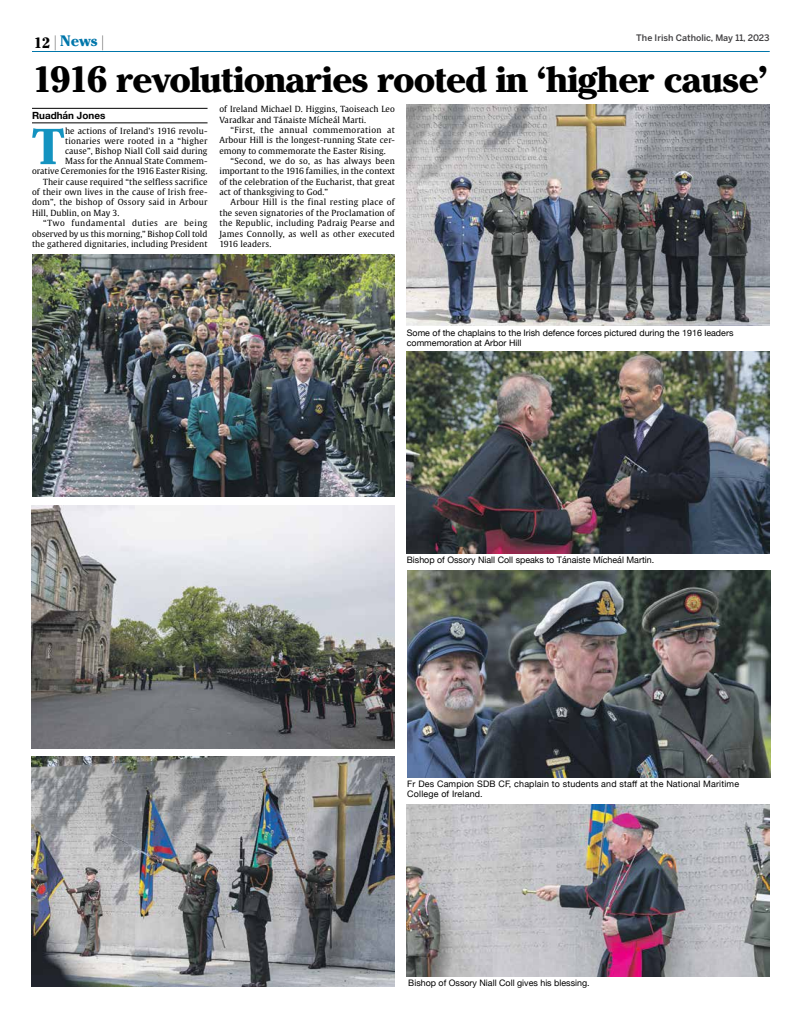
<style>
.page{position:relative;width:808px;height:1021px;background:#fff}
.page>*{position:absolute;margin:0;border:0;box-sizing:border-box;transform-origin:0 0}
.t1{font:700 expanded 53px "Criterion URWTOT";color:#1493c0}
.t2{font:700 expanded 38.6px "Criterion URWTOT";letter-spacing:-.02em;color:#000}
.t3{font:700 expanded 15.8px "Criterion URWTOT";letter-spacing:-.01em;color:#0076aa}
.t4{font:700 9.9px "Helvetica Neue";color:#000}
.t5{font:8.9px/9.9px "Helvetica Neue";color:#000}
.t6{font:8.9px/9.9px "Helvetica Neue";letter-spacing:.02em;color:#000}
.t7{font:500 8.9px "Benton Sans";color:#414042}
.t8{font:8.4px/10.4px "Gulliver";letter-spacing:.01em;color:#000;text-align:justify}
.t9{font:8.4px "Gulliver";letter-spacing:.05em;color:#000}
.s1{color:#000}
.s2{font-family:"Helvetica LT";font-weight:400;font-stretch:normal;font-size:14.8px;color:#000}
.s3{font-family:"Helvetica LT";font-weight:400;font-stretch:normal;color:#fff}
</style>
<div class="page">
<hr style="left:32px;top:51px;width:738px;height:1px;background:#0076aa">
<hr style="left:32px;top:108px;width:176px;height:1px;background:#000">
<hr style="left:32px;top:123px;width:176px;height:1px;background:#000">
<img style="left:407px;top:105px;width:363px;height:220px">
<img style="left:407px;top:352px;width:363px;height:201px">
<img style="left:407px;top:570px;width:363px;height:207px">
<img style="left:407px;top:804px;width:363px;height:172px">
<img style="left:32px;top:255px;width:363px;height:242px">
<img style="left:32px;top:756px;width:363px;height:230px">
<img style="left:32px;top:506px;width:363px;height:242px">
<h3 class="t3" style="left:34px;top:32px;width:75px"><span class="s1">12</span> <span class="s2">|</span> News <span class="s2">|</span><span class="s3">|</span></h3>
<p class="t7" style="left:636px;top:33px;width:135px">The Irish Catholic, May 11, 2023</p>
<h2 class="t2" style="left:32px;top:56px;width:738px">1916 revolutionaries rooted in ‘higher cause’</h2>
<p class="t4" style="left:32px;top:107px;width:75px">Ruadhán Jones</p>
<h1 class="t1" style="left:32px;top:114px;width:34px">T</h1>
<p class="t8" style="left:65px;top:126px;width:144px">he actions of Ireland’s 1916 revolu-</p>
<p class="t8" style="left:219px;top:104px;width:177px">of Ireland Michael D. Higgins, Taoiseach Leo<br>Varadkar and Tánaiste Mícheál Marti.</p>
<p class="t8" style="left:219px;top:125px;width:177px;text-indent:11px">“First, the annual commemoration at Arbour Hill is the longest-running State cer&shy;emony to commemorate the Easter Rising.</p>
<p class="t8" style="left:219px;top:156px;width:177px;text-indent:11px">“Second, we do so, as has always been important to the 1916 families, in the context of the celebration of the Eucharist, that great act of thanksgiving to God.”</p>
<p class="t8" style="left:219px;top:197px;width:177px;text-indent:11px">Arbour Hill is the final resting place of the seven signatories of the Proclamation of the Republic, including Padraig Pearse and James Connolly, as well as other executed 1916 leaders.</p>
<p class="t8" style="left:65px;top:136px;width:144px">tionaries were rooted in a “higher</p>
<p class="t8" style="left:65px;top:146px;width:144px">cause”, Bishop Niall Coll said during</p>
<p class="t8" style="left:65px;top:156px;width:144px">Mass for the Annual State Commem-</p>
<p class="t8" style="left:32px;top:166px;width:177px">orative Ceremonies for the 1916 Easter Rising.</p>
<p class="t8" style="left:43px;top:176px;width:166px">Their cause required “the selfless sacrifice</p>
<p class="t8" style="left:32px;top:187px;width:177px">of their own lives in the cause of Irish free-</p>
<p class="t8" style="left:32px;top:197px;width:177px">dom”, the bishop of Ossory said in Arbour</p>
<p class="t8" style="left:32px;top:207px;width:89px">Hill, Dublin, on May 3.</p>
<p class="t9" style="left:43px;top:218px;width:166px">“Two fundamental duties are being</p>
<p class="t8" style="left:32px;top:228px;width:177px">observed by us this morning,” Bishop Coll told</p>
<p class="t8" style="left:32px;top:238px;width:177px">the gathered dignitaries, including President</p>
<p class="t5" style="left:407px;top:328px;width:328px">Some of the chaplains to the Irish defence forces pictured during the 1916 leaders commemoration at Arbor Hill</p>
<p class="t5" style="left:407px;top:555px;width:249px">Bishop of Ossory Niall Coll speaks to Tánaiste Mícheál Martin.</p>
<p class="t6" style="left:407px;top:779px;width:333px">Fr Des Campion SDB CF, chaplain to students and staff at the National Maritime<br>College of Ireland.</p>
<p class="t5" style="left:408px;top:978px;width:183px">Bishop of Ossory Niall Coll gives his blessing.</p>
</div>
